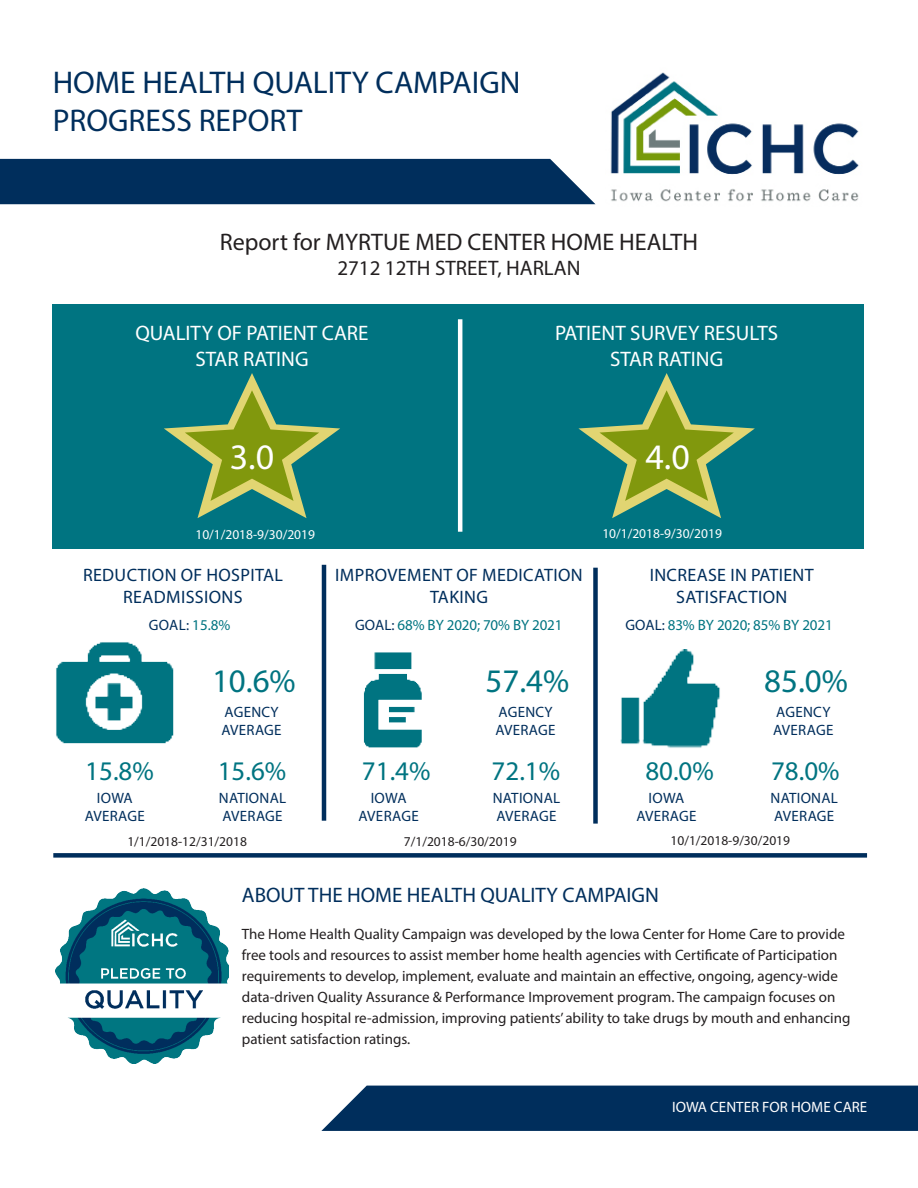
<style>
.page{position:relative;width:918px;height:1188px;background:#fff}
.page>*{position:absolute;margin:0;border:0;box-sizing:border-box;transform-origin:0 0}
.t1{font:36px "Myriad Pro";color:#fff}
.t2{font:33px "Myriad Pro";color:#007481}
.t3{font:31.5px/37.8px "Myriad Pro";color:#002e5c}
.t4{font:27px "Myriad Pro";color:#007481}
.t5{font:24px "Myriad Pro";color:#231f20}
.t6{font:21px "Myriad Pro";color:#fff}
.t7{font:21px "Myriad Pro";color:#002e5c}
.t8{font:21px "Myriad Pro";color:#231f20}
.t9{font:18px/21.6px "Myriad Pro";letter-spacing:.02em;color:#002e5c;text-align:center}
.t10{font:15px/21px "Myriad Pro";color:#231f20}
.t11{font:15px/18px "Myriad Pro";letter-spacing:.02em;color:#002e5c}
.t12{font:15px "Myriad Pro";letter-spacing:-.01em;color:#007481}
.t13{font:15px "Myriad Pro";color:#fff}
.t14{font:13.5px "Myriad Pro";color:#231f20}
.t15{font:13.5px "Myriad Pro";color:#fff}
.s1{color:#007481}
.s2{color:#002e5c}
</style>
<div class="page">
<div style="left:53px;top:305px;width:811px;height:244px;background:#007481"></div>
<img style="left:610px;top:72px;width:249px;height:130px">
<svg style="left:164px;top:373px;width:176px;height:145px"></svg>
<svg style="left:578px;top:373px;width:177px;height:145px"></svg>
<img style="left:363px;top:652px;width:59px;height:96px">
<img style="left:56px;top:889px;width:173px;height:175px">
<div style="left:0;top:159px;width:595px;height:45px;background:#002e5c"></div>
<div style="left:321px;top:1086px;width:597px;height:45px;background:#002e5c"></div>
<img style="left:56px;top:642px;width:118px;height:102px">
<img style="left:620px;top:650px;width:100px;height:98px">
<div style="left:53px;top:853px;width:814px;height:5px;background:#002e5c"></div>
<hr style="left:322px;top:565px;width:4px;height:256px;background:#002e5c">
<div style="left:593px;top:568px;width:5px;height:256px;background:#002e5c"></div>
<hr style="left:458px;top:319px;width:4px;height:213px;background:#fff">
<p class="t3" style="left:53px;top:63px;width:469px">HOME HEALTH QUALITY CAMPAIGN<br>PROGRESS REPORT</p>
<p class="t5" style="left:220px;top:227px;width:480px">Report for MYRTUE MED CENTER HOME HEALTH</p>
<p class="t8" style="left:337px;top:255px;width:245px">2712 12TH STREET, HARLAN</p>
<p class="t6" style="left:136px;top:320px;width:234px">QUALITY OF PATIENT CARE</p>
<p class="t6" style="left:195px;top:346px;width:115px">STAR RATING</p>
<p class="t6" style="left:555px;top:320px;width:224px">PATIENT SURVEY RESULTS</p>
<p class="t6" style="left:610px;top:346px;width:115px">STAR RATING</p>
<p class="t1" style="left:230px;top:435px;width:46px">3.0</p>
<p class="t1" style="left:645px;top:435px;width:46px">4.0</p>
<p class="t15" style="left:195px;top:526px;width:121px">10/1/2018-9/30/2019</p>
<p class="t15" style="left:602px;top:525px;width:121px">10/1/2018-9/30/2019</p>
<p class="t9" style="left:83px;top:564px;width:201px">REDUCTION OF HOSPITAL<br>READMISSIONS</p>
<p class="t9" style="left:335px;top:564px;width:249px">IMPROVEMENT OF MEDICATION<br>TAKING</p>
<p class="t9" style="left:650px;top:564px;width:165px">INCREASE IN PATIENT<br>SATISFACTION</p>
<p class="t11" style="left:149px;top:616px;width:83px">GOAL: <span class="s1">15.8%</span></p>
<p class="t12" style="left:355px;top:616px;width:209px"><span class="s2">GOAL:</span> 68% BY 2020; 70% BY 2021</p>
<p class="t12" style="left:625px;top:616px;width:209px"><span class="s2">GOAL:</span> 83% BY 2020; 85% BY 2021</p>
<p class="t2" style="left:212px;top:660px;width:85px">10.6%</p>
<p class="t11" style="left:225px;top:703px;width:56px">AGENCY</p>
<p class="t11" style="left:222px;top:721px;width:62px">AVERAGE</p>
<p class="t2" style="left:486px;top:660px;width:85px">57.4%</p>
<p class="t11" style="left:498px;top:703px;width:56px">AGENCY</p>
<p class="t11" style="left:495px;top:721px;width:62px">AVERAGE</p>
<p class="t2" style="left:764px;top:660px;width:85px">85.0%</p>
<p class="t11" style="left:776px;top:703px;width:56px">AGENCY</p>
<p class="t11" style="left:773px;top:721px;width:62px">AVERAGE</p>
<p class="t4" style="left:85px;top:754px;width:70px">15.8%</p>
<p class="t4" style="left:218px;top:754px;width:70px">15.6%</p>
<p class="t4" style="left:362px;top:754px;width:70px">71.4%</p>
<p class="t4" style="left:492px;top:754px;width:70px">72.1%</p>
<p class="t4" style="left:645px;top:754px;width:70px">80.0%</p>
<p class="t4" style="left:771px;top:754px;width:70px">78.0%</p>
<p class="t11" style="left:97px;top:789px;width:37px">IOWA</p>
<p class="t11" style="left:85px;top:807px;width:62px">AVERAGE</p>
<p class="t11" style="left:219px;top:789px;width:69px">NATIONAL<br>AVERAGE</p>
<p class="t11" style="left:371px;top:789px;width:37px">IOWA</p>
<p class="t11" style="left:359px;top:807px;width:62px">AVERAGE</p>
<p class="t11" style="left:493px;top:789px;width:69px">NATIONAL<br>AVERAGE</p>
<p class="t11" style="left:649px;top:789px;width:37px">IOWA</p>
<p class="t11" style="left:636px;top:807px;width:62px">AVERAGE</p>
<p class="t11" style="left:771px;top:789px;width:69px">NATIONAL<br>AVERAGE</p>
<p class="t14" style="left:127px;top:834px;width:121px">1/1/2018-12/31/2018</p>
<p class="t14" style="left:404px;top:834px;width:114px">7/1/2018-6/30/2019</p>
<p class="t14" style="left:671px;top:832px;width:121px">10/1/2018-9/30/2019</p>
<p class="t7" style="left:242px;top:882px;width:419px">ABOUT THE HOME HEALTH QUALITY CAMPAIGN</p>
<p class="t10" style="left:242px;top:924px;width:610px">The Home Health Quality Campaign was developed by the Iowa Center for Home Care to provide free tools and resources to assist member home health agencies with Certificate of Participation requirements to develop, implement, evaluate and maintain an effective, ongoing, agency-wide data-driven Quality Assurance &amp; Performance Improvement program. The campaign focuses on reducing hospital re-admission, improving patients’ ability to take drugs by mouth and enhancing patient satisfaction ratings.</p>
<p class="t13" style="left:672px;top:1097px;width:197px">IOWA CENTER FOR HOME CARE</p>
</div>
